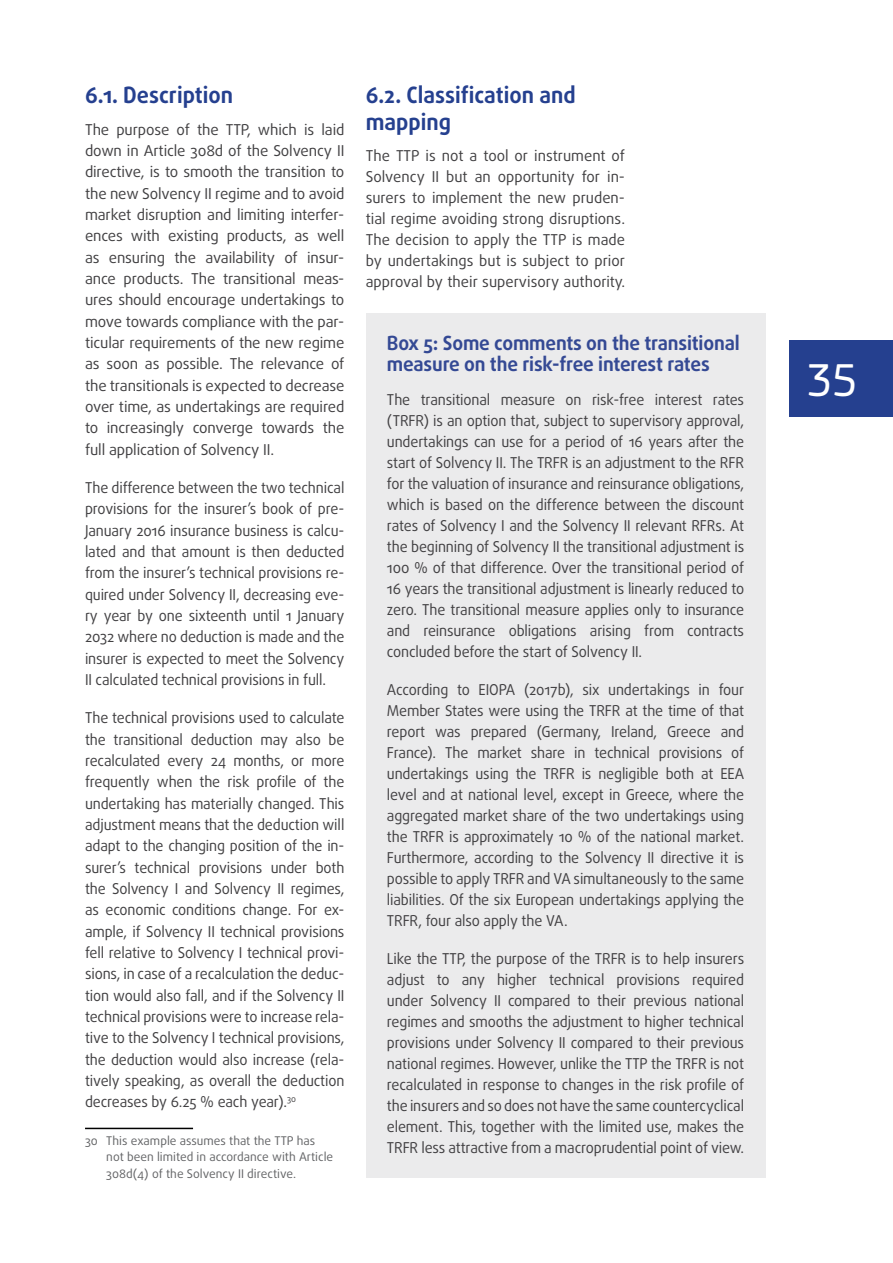
<style>
.page{position:relative;width:893px;height:1263px;background:#fff}
.page>*{position:absolute;margin:0;border:0;box-sizing:border-box;transform-origin:0 0}
.t1{font:48px "EC Square Sans Pro";color:#fff;scale:.95 1}
.Title_2{font:700 22.5px/27px "Daxline Pro";color:#25408f;scale:.96 1}
.Main_text{font:700 19.5px/21px "Daxline Pro";letter-spacing:-.01em;color:#344994}
.Box_inside_main{font:15px/21px "Daxline Pro";letter-spacing:-.01em;color:#414042;text-align:justify;scale:.96 1}
.Main_text-2{font:15px/21.3px "Daxline Pro";letter-spacing:-.01em;color:#414042;text-align:justify;scale:.96 1}
.Main_text-3{font:15px/21.3px "Daxline Pro";letter-spacing:-.01em;color:#414042;text-align:justify}
.Footnote{font:12px/16.5px "Daxline Pro";color:#636466}
</style>
<div class="page">
<div style="left:789px;top:340px;width:104px;height:77px;background:#25408f"></div>
<hr style="left:85px;top:1128px;width:108px;height:1px;background:#000">
<div style="left:366px;top:313px;width:399px;height:865px;background:#ebebec"></div>
<p class="Title_2" style="left:85px;top:81px;width:156px">6.1. Description</p>
<p class="Main_text-3" style="left:85px;top:119px;width:261px">The purpose of the TTP, which is laid down in Article 308d of the Solvency II directive, is to smooth the transition to the new Solvency II regime and to avoid market disruption and limiting interfer&shy;ences with existing products, as well as ensuring the availability of insur&shy;ance products. The transitional meas&shy;ures should encourage undertakings to move towards compliance with the par&shy;ticular requirements of the new regime as soon as possible. The relevance of the transitionals is expected to decrease over time, as undertakings are required to increasingly converge towards the full application of Solvency II.</p>
<p class="Main_text-2" style="left:85px;top:477px;width:272px">The difference between the two technical provisions for the insurer’s book of pre-January 2016 insurance business is calcu&shy;lated and that amount is then deducted from the insurer’s technical provisions re&shy;quired under Solvency II, decreasing eve&shy;ry year by one sixteenth until 1 January 2032 where no deduction is made and the insurer is expected to meet the Solvency II calculated technical provisions in full.</p>
<p class="Main_text-2" style="left:85px;top:707px;width:272px">The technical provisions used to calculate the transitional deduction may also be recalculated every 24 months, or more frequently when the risk profile of the undertaking has materially changed. This adjustment means that the deduction will adapt to the changing position of the in&shy;surer’s technical provisions under both the Solvency I and Solvency II regimes, as economic conditions change. For ex&shy;ample, if Solvency II technical provisions fell relative to Solvency I technical provi&shy;sions, in case of a recalculation the deduc&shy;tion would also fall, and if the Solvency II technical provisions were to increase rela&shy;tive to the Solvency I technical provisions, the deduction would also increase (rela&shy;tively speaking, as overall the deduction decreases by 6.25 % each year).<sup>30</sup></p>
<p class="Footnote" style="left:106px;top:1132px;width:228px;text-indent:-21px">30 This example assumes that the TTP has not been limited in accordance with Article<br>308d(4) of the Solvency II directive.</p>
<p class="Title_2" style="left:366px;top:81px;width:220px">6.2. Classification and mapping</p>
<p class="Main_text-3" style="left:366px;top:146px;width:261px">The TTP is not a tool or instrument of Solvency II but an opportunity for in&shy;surers to implement the new pruden&shy;tial regime avoiding strong disruptions.<br>The decision to apply the TTP is made by undertakings but is subject to prior approval by their supervisory authority.</p>
<p class="Main_text" style="left:387px;top:332px;width:354px">Box 5: Some comments on the transitional measure on the risk-free interest rates</p>
<p class="Box_inside_main" style="left:387px;top:389px;width:374px">The transitional measure on risk-free interest rates (TRFR) is an option that, subject to supervisory approval, undertakings can use for a period of 16 years after the start of Solvency II. The TRFR is an adjustment to the RFR for the valuation of insurance and reinsurance obligations, which is based on the difference between the discount rates of Solvency I and the Solvency II relevant RFRs. At the beginning of Solvency II the transitional adjustment is 100 % of that difference. Over the transitional period of 16 years the transitional adjustment is linearly reduced to zero. The transitional measure applies only to insurance and reinsurance obligations arising from contracts concluded before the start of Solvency II.</p>
<p class="Box_inside_main" style="left:387px;top:679px;width:374px">According to EIOPA (2017b), six undertakings in four Member States were using the TRFR at the time of that report was prepared (Germany, Ireland, Greece and France). The market share in technical provisions of undertakings using the TRFR is negligible both at EEA level and at national level, except in Greece, where the aggregated market share of the two undertakings using the TRFR is approximately 10 % of the national market.<br>Furthermore, according to the Solvency II directive it is possible to apply TRFR and VA simultaneously to the same liabilities. Of the six European undertakings applying the TRFR, four also apply the VA.</p>
<p class="Box_inside_main" style="left:387px;top:948px;width:374px">Like the TTP, the purpose of the TRFR is to help insurers adjust to any higher technical provisions required under Solvency II compared to their previous national regimes and smooths the adjustment to higher technical provisions under Solvency II compared to their previous national regimes. However, unlike the TTP the TRFR is not recalculated in response to changes in the risk profile of the insurers and so does not have the same countercyclical element. This, together with the limited use, makes the TRFR less attractive from a macroprudential point of view.</p>
<h1 class="t1" style="left:807px;top:353px;width:55px">35</h1>
</div>
